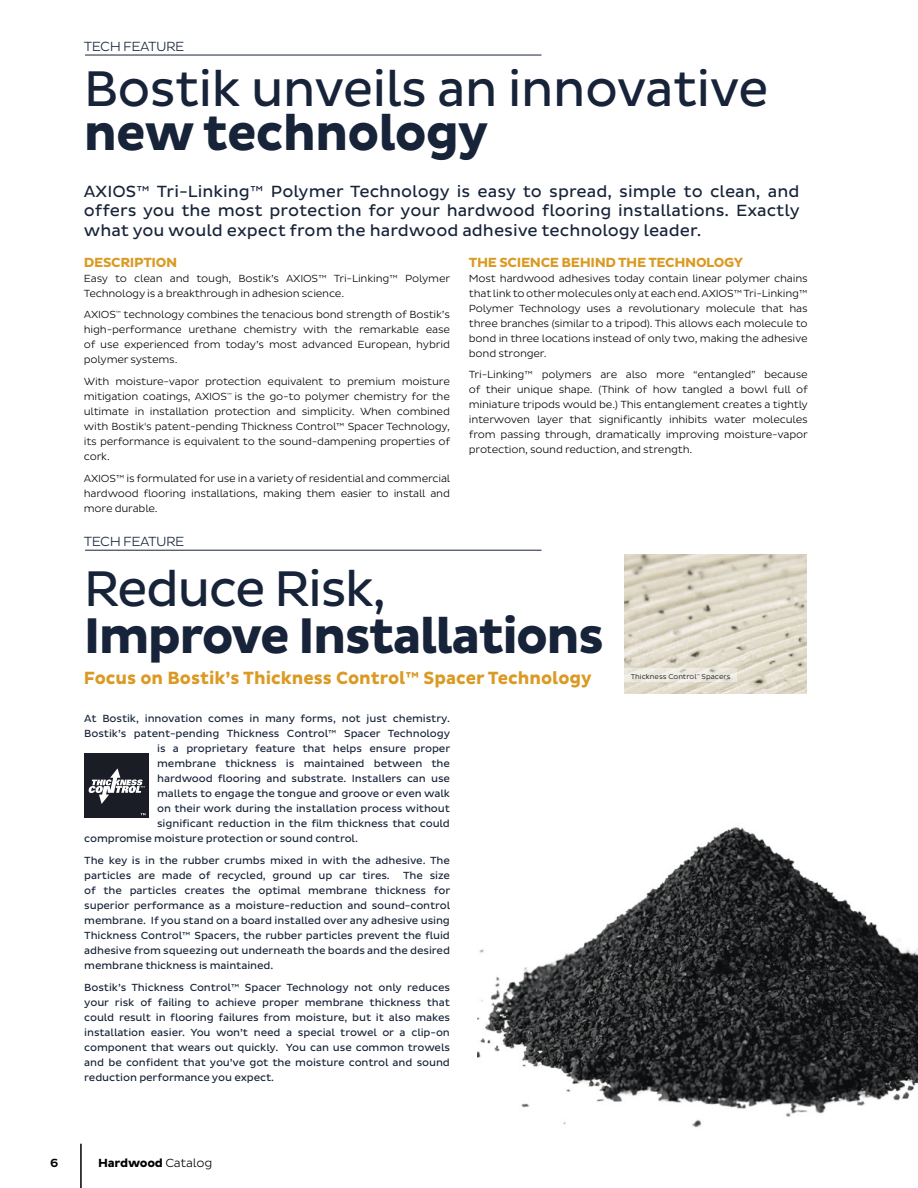
<style>
.page{position:relative;width:918px;height:1188px;background:#fff}
.page>*{position:absolute;margin:0;border:0;box-sizing:border-box;transform-origin:0 0}
.t1{font:51px "Pluto Sans";letter-spacing:-.02em;color:#172339}
.t2{font:700 51px "Pluto Sans";letter-spacing:-.035em;color:#172339}
.t3{font:700 18px "Pluto Sans";color:#da9a23;scale:.96 1}
.t4{font:16.5px/19.5px "Pluto Sans";color:#172339;text-align:justify}
.t5{font:700 13.5px "Pluto Sans";letter-spacing:-.025em;color:#da9a23}
.t6{font:300 13.5px "Pluto Sans";letter-spacing:-.04em;color:#172339}
.t7{font:700 12px "Pluto Sans";letter-spacing:-.02em;color:#000}
.t8{font:500 12px "Pluto Sans";color:#000}
.t9{font:300 10.5px/15px "Pluto Sans";letter-spacing:-.02em;color:#000;text-align:justify}
.t10{font:10.5px/15px "Pluto Sans";letter-spacing:-.01em;color:#172339;text-align:justify}
.t11{font:300 7.05px "Pluto Sans";color:#000}
.s1{font-weight:300}
</style>
<div class="page">
<hr style="left:80px;top:1144px;width:2px;height:44px;background:#000">
<img style="left:478px;top:827px;width:440px;height:301px">
<svg style="left:84px;top:753px;width:65px;height:65px"></svg>
<div style="left:85px;top:754px;width:64px;height:64px;background:#1a1c26"></div>
<svg style="left:88px;top:768px;width:57px;height:36px"></svg>
<hr style="left:85px;top:550px;width:457px;height:1px;background:#172339">
<hr style="left:85px;top:55px;width:457px;height:1px;background:#172339">
<img style="left:624px;top:555px;width:182px;height:138px">
<svg style="left:624px;top:669px;width:113px;height:13px"></svg>
<p class="t6" style="left:84px;top:39px;width:102px">TECH FEATURE</p>
<h1 class="t1" style="left:84px;top:60px;width:687px">Bostik unveils an innovative</h1>
<h1 class="t2" style="left:84px;top:104px;width:406px">new technology</h1>
<h3 class="t4" style="left:84px;top:182px;width:717px">AXIOS™ Tri-Linking™ Polymer Technology is easy to spread, simple to clean, and offers you the most protection for your hardwood flooring installations. Exactly what you would expect from the hardwood adhesive technology leader.</h3>
<p class="t5" style="left:84px;top:254px;width:95px">DESCRIPTION</p>
<p class="t9" style="left:84px;top:271px;width:368px">Easy to clean and tough, Bostik’s AXIOS™ Tri-Linking™ Polymer<br>Technology is a breakthrough in adhesion science.</p>
<p class="t9" style="left:84px;top:307px;width:368px">AXIOS<sup>™</sup> technology combines the tenacious bond strength of Bostik’s high-performance urethane chemistry with the remarkable ease of use experienced from today’s most advanced European, hybrid polymer systems.</p>
<p class="t9" style="left:84px;top:374px;width:368px">With moisture-vapor protection equivalent to premium moisture mitigation coatings, AXIOS<sup>™</sup> is the go-to polymer chemistry for the ultimate in installation protection and simplicity. When combined with Bostik's patent-pending Thickness Control™ Spacer Technology, its performance is equivalent to the sound-dampening properties of cork.</p>
<p class="t9" style="left:84px;top:471px;width:368px">AXIOS™ is formulated for use in a variety of residential and commercial hardwood flooring installations, making them easier to install and more durable.</p>
<p class="t5" style="left:469px;top:254px;width:276px">THE SCIENCE BEHIND THE TECHNOLOGY</p>
<p class="t9" style="left:469px;top:271px;width:340px">Most hardwood adhesives today contain linear polymer chains that link to other molecules only at each end. AXIOS™ Tri-Linking™ Polymer Technology uses a revolutionary molecule that has three branches (similar to a tripod). This allows each molecule to bond in three locations instead of only two, making the adhesive bond stronger.</p>
<p class="t9" style="left:469px;top:367px;width:341px">Tri-Linking™ polymers are also more “entangled” because of their unique shape. (Think of how tangled a bowl full of miniature tripods would be.) This entanglement creates a tightly interwoven layer that significantly inhibits water molecules from passing through, dramatically improving moisture-vapor protection, sound reduction, and strength.</p>
<p class="t6" style="left:84px;top:534px;width:102px">TECH FEATURE</p>
<h1 class="t1" style="left:84px;top:560px;width:304px">Reduce Risk,</h1>
<h1 class="t2" style="left:84px;top:606px;width:522px">Improve Installations</h1>
<h2 class="t3" style="left:84px;top:668px;width:531px">Focus on Bostik’s Thickness Control™ Spacer Technology</h2>
<p class="t10" style="left:84px;top:711px;width:367px">At Bostik, innovation comes in many forms, not just chemistry.</p>
<p class="t10" style="left:84px;top:726px;width:368px">Bostik’s patent-pending Thickness Control™ Spacer Technology</p>
<p class="t10" style="left:157px;top:741px;width:295px">is a proprietary feature that helps ensure proper</p>
<p class="t10" style="left:157px;top:756px;width:294px">membrane thickness is maintained between the</p>
<p class="t10" style="left:157px;top:771px;width:294px">hardwood flooring and substrate. Installers can use</p>
<p class="t10" style="left:157px;top:786px;width:294px">mallets to engage the tongue and groove or even walk</p>
<p class="t10" style="left:157px;top:801px;width:294px">on their work during the installation process without</p>
<p class="t10" style="left:157px;top:816px;width:294px">significant reduction in the film thickness that could</p>
<p class="t10" style="left:84px;top:831px;width:275px">compromise moisture protection or sound control.</p>
<p class="t10" style="left:84px;top:853px;width:367px">The key is in the rubber crumbs mixed in with the adhesive. The particles are made of recycled, ground up car tires.</p>
<p class="t10" style="left:84px;top:868px;width:368px;text-indent:319px">The size of the particles creates the optimal membrane thickness for superior performance as a moisture-reduction and sound-control membrane. If you stand on a board installed over any adhesive using Thickness Control™ Spacers, the rubber particles prevent the fluid adhesive from squeezing out underneath the boards and the desired membrane thickness is maintained.</p>
<p class="t10" style="left:84px;top:980px;width:367px">Bostik’s Thickness Control™ Spacer Technology not only reduces your risk of failing to achieve proper membrane thickness that could result in flooring failures from moisture, but it also makes installation easier. You won’t need a special trowel or a clip-on component that wears out quickly. You can use common trowels and be confident that you’ve got the moisture control and sound reduction performance you expect.</p>
<p class="t11" style="left:631px;top:673px;width:101px">Thickness Control<sup>™</sup> Spacers</p>
<p class="t8" style="left:50px;top:1156px;width:10px">6</p>
<p class="t7" style="left:98px;top:1156px;width:116px">Hardwood <span class="s1">Catalog</span></p>
</div>
